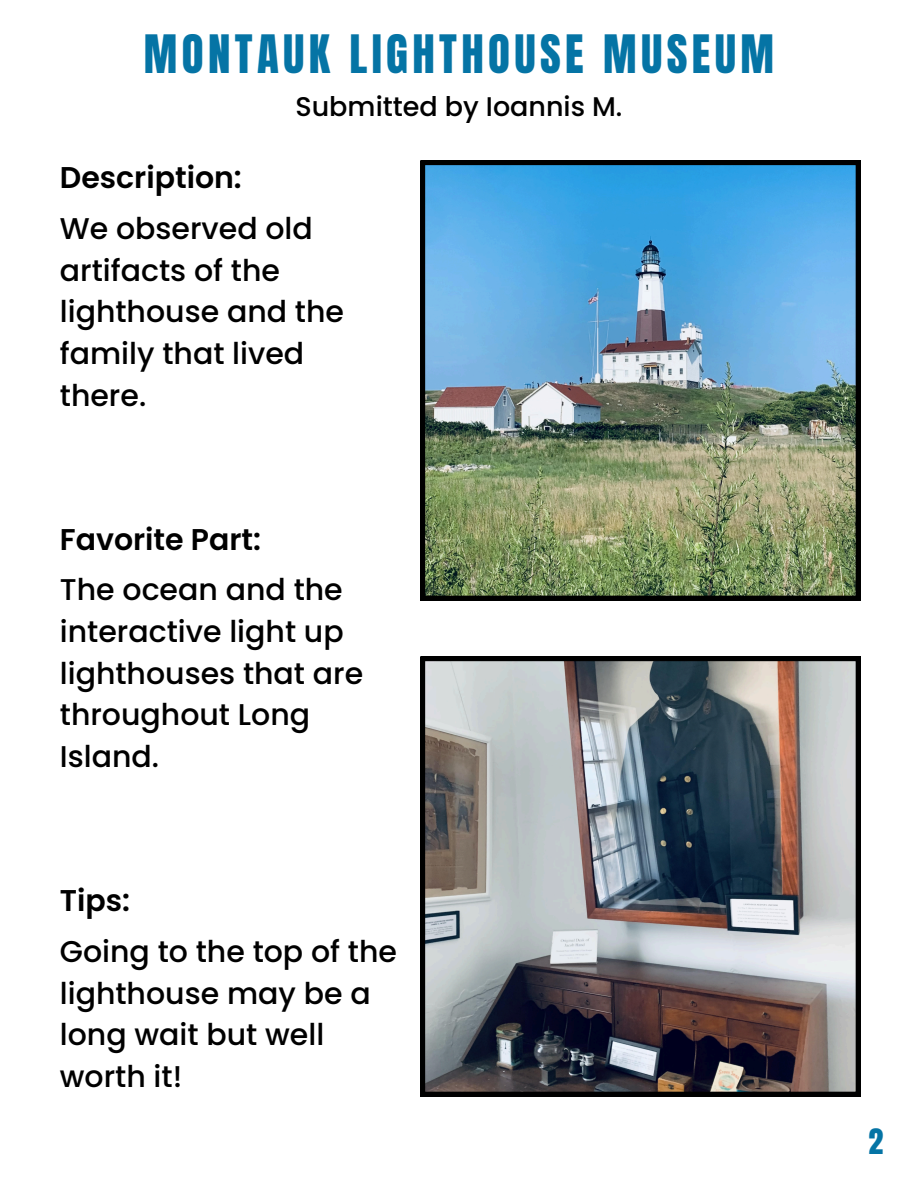
<style>
.page{position:relative;width:918px;height:1188px;background:#fff}
.page>*{position:absolute;margin:0;border:0;box-sizing:border-box;transform-origin:0 0}
.t1{font:45px "Anton";letter-spacing:.095em;color:#0574a5}
.t2{font:500 30px/41.7px "Poppins";color:#000}
.t3{font:600 30px "Poppins";color:#000}
.t4{font:30px "Anton";color:#0574a5}
.t5{font:500 27px "Poppins";color:#000}
</style>
<div class="page">
<img style="left:421px;top:161px;width:439px;height:439px">
<img style="left:421px;top:657px;width:439px;height:439px">
<p class="t1" style="left:144px;top:22px;width:632px">MONTAUK LIGHTHOUSE MUSEUM</p>
<p class="t5" style="left:295px;top:88px;width:329px">Submitted by Ioannis M.</p>
<p class="t3" style="left:60px;top:157px;width:183px">Description:</p>
<p class="t2" style="left:60px;top:208px;width:286px">We observed old artifacts of the lighthouse and the family that lived there.</p>
<p class="t3" style="left:60px;top:518px;width:203px">Favorite Part:</p>
<p class="t2" style="left:60px;top:569px;width:305px">The ocean and the interactive light up lighthouses that are throughout Long<br>Island.</p>
<p class="t3" style="left:60px;top:880px;width:72px">Tips:</p>
<p class="t2" style="left:60px;top:931px;width:339px">Going to the top of the lighthouse may be a long wait but well worth it!</p>
<p class="t4" style="left:868px;top:1120px;width:16px">2</p>
</div>
